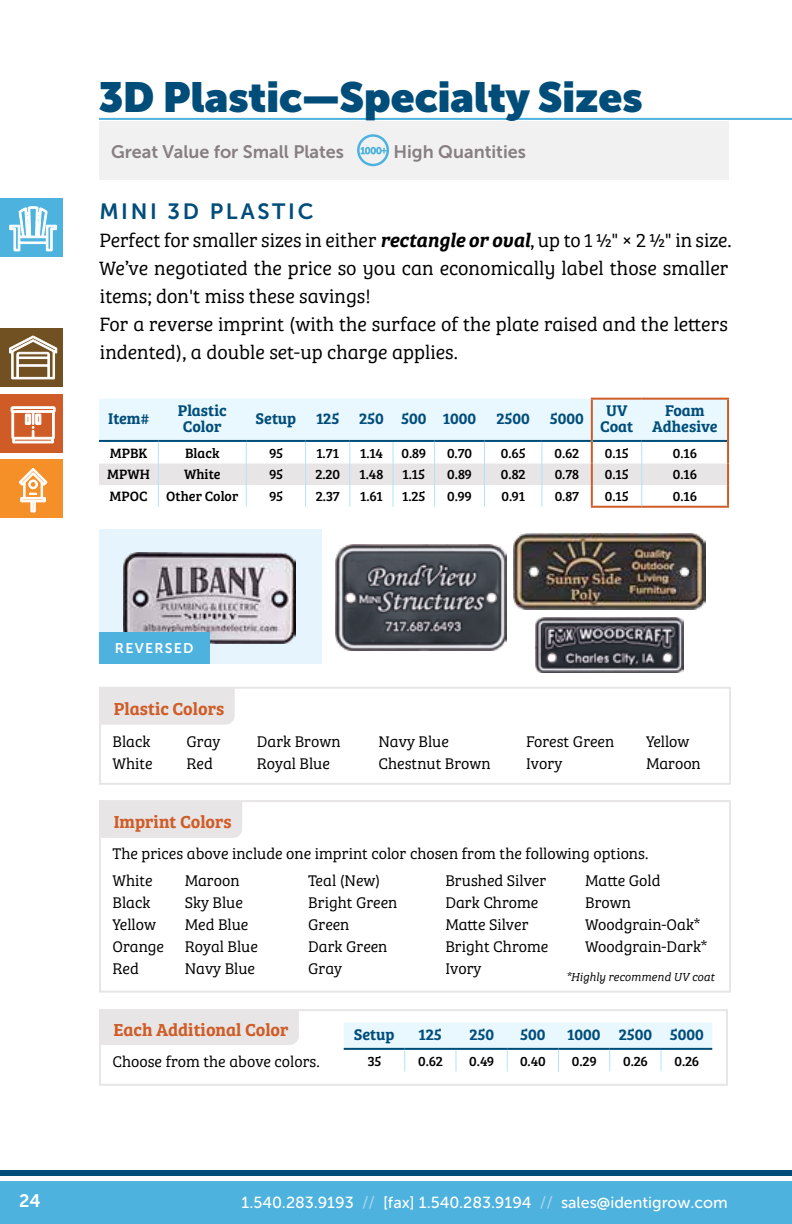
<style>
.page{position:relative;width:792px;height:1224px;background:#fff}
.page>*{position:absolute;margin:0;border:0;box-sizing:border-box;transform-origin:0 0}
.t1{font:900 42px "Museo Sans Display";color:#004d7a}
.t2{font:22px "Museo Sans 700";letter-spacing:.12em;color:#004d7a}
.t3{font:20px/28px "Bree Serif Lt";color:#000}
.t4{font:18px "Bree Serif Sb";color:#cf5c27}
.t5{font:18px "Museo Sans 700";color:#877e82}
.t6{font:18px "Museo Sans 700";color:#fff}
.t7{font:16px/22px "Bree Serif Lt";color:#000}
.t8{font:16px/16px "Bree Serif Sb";color:#004d7a;text-align:center}
.t9{font:16px "Museo Sans 500";color:#fff}
.t10{font:14px "Bree Serif";color:#000}
.t11{font:14px "Museo Sans 700";letter-spacing:.09em;color:#fff}
.t12{font:italic 12px "Bree Serif Lt";color:#000}
.s1{font-family:"Bree Serif Sb";font-style:italic}
.s2{color:#a9d3ec}
.s3{font-family:"Rustica";font-weight:500;font-size:14px}
</style>
<div class="page">
<div style="left:99px;top:530px;width:222px;height:134px;background:#e6f5fd"></div>
<svg style="left:99px;top:399px;width:628px;height:108px"></svg>
<hr style="left:591px;top:398px;width:51px;height:2px;background:#cf5c27">
<hr style="left:591px;top:400px;width:2px;height:41px;background:#cf5c27">
<hr style="left:642px;top:398px;width:87px;height:2px;background:#cf5c27">
<hr style="left:727px;top:400px;width:2px;height:41px;background:#cf5c27">
<hr style="left:591px;top:441px;width:2px;height:23px;background:#cf5c27">
<hr style="left:727px;top:441px;width:2px;height:23px;background:#cf5c27">
<hr style="left:591px;top:464px;width:2px;height:21px;background:#cf5c27">
<hr style="left:727px;top:464px;width:2px;height:21px;background:#cf5c27">
<hr style="left:591px;top:485px;width:2px;height:21px;background:#cf5c27">
<hr style="left:727px;top:485px;width:2px;height:21px;background:#cf5c27">
<hr style="left:591px;top:506px;width:51px;height:2px;background:#cf5c27">
<hr style="left:642px;top:506px;width:87px;height:2px;background:#cf5c27">
<hr style="left:99px;top:118px;width:693px;height:2px;background:#4db2de">
<div style="left:0;top:198px;width:62px;height:58px;background:#4db2de"></div>
<svg style="left:9px;top:206px;width:48px;height:46px"></svg>
<div style="left:0;top:329px;width:62px;height:58px;background:#715021"></div>
<svg style="left:9px;top:335px;width:48px;height:44px"></svg>
<div style="left:0;top:394px;width:62px;height:59px;background:#cf5c27"></div>
<svg style="left:10px;top:406px;width:46px;height:37px"></svg>
<div style="left:0;top:459px;width:62px;height:59px;background:#f58f28"></div>
<svg style="left:18px;top:468px;width:29px;height:45px"></svg>
<div style="left:99px;top:121px;width:630px;height:58px;background:#f1f1f2"></div>
<svg style="left:357px;top:134px;width:32px;height:32px"></svg>
<div style="left:102px;top:690px;width:133px;height:35px;background:#e8e5e6"></div>
<div style="left:99px;top:687px;width:632px;height:98px;border:2px solid #e8e5e6"></div>
<div style="left:102px;top:803px;width:140px;height:35px;background:#e8e5e6"></div>
<div style="left:99px;top:800px;width:632px;height:193px;border:2px solid #e8e5e6"></div>
<div style="left:102px;top:1012px;width:197px;height:33px;background:#e8e5e6"></div>
<div style="left:99px;top:1009px;width:629px;height:77px;border:2px solid #e8e5e6"></div>
<svg style="left:344px;top:1023px;width:368px;height:48px"></svg>
<img style="left:536px;top:617px;width:148px;height:56px">
<img style="left:514px;top:534px;width:192px;height:75px">
<img style="left:335px;top:545px;width:171px;height:106px">
<img style="left:123px;top:553px;width:172px;height:91px">
<div style="left:99px;top:633px;width:110px;height:31px;background:#4db2de"></div>
<div style="left:0;top:1182px;width:792px;height:42px;background:#4db2de"></div>
<div style="left:0;top:1171px;width:792px;height:5px;background:#004d7a"></div>
<h1 class="t1" style="left:99px;top:73px;width:546px">3D Plastic—Specialty Sizes</h1>
<p class="t5" style="left:111px;top:142px;width:234px">Great Value for Small Plates</p>
<p class="t5" style="left:393px;top:142px;width:134px">High Quantities</p>
<h2 class="t2" style="left:99px;top:199px;width:216px">MINI 3D PLASTIC</h2>
<p class="t3" style="left:99px;top:225px;width:634px">Perfect for smaller sizes in either <span class="s1">rectangle or oval</span>, up to 1 1/2" × 2 1/2" in size.<br>We’ve negotiated the price so you can economically label those smaller items; don't miss these savings!<br>For a reverse imprint (with the surface of the plate raised and the letters indented), a double set-up charge applies.</p>
<p class="t8" style="left:108px;top:409px;width:43px">Item#</p>
<p class="t8" style="left:178px;top:401px;width:51px">Plastic<br>Color</p>
<p class="t8" style="left:256px;top:409px;width:222px">Setup 125 250 500 1000</p>
<p class="t8" style="left:496px;top:409px;width:89px">2500 5000</p>
<p class="t8" style="left:600px;top:401px;width:35px">UV<br>Coat</p>
<p class="t8" style="left:652px;top:401px;width:67px">Foam<br>Adhesive</p>
<p class="t10" style="left:110px;top:442px;width:39px">MPBK</p>
<p class="t10" style="left:185px;top:442px;width:36px">Black</p>
<p class="t10" style="left:269px;top:442px;width:15px">95</p>
<p class="t10" style="left:316px;top:442px;width:24px">1.71</p>
<p class="t10" style="left:360px;top:442px;width:24px">1.14</p>
<p class="t10" style="left:402px;top:442px;width:26px">0.89</p>
<p class="t10" style="left:447px;top:442px;width:27px">0.70</p>
<p class="t10" style="left:501px;top:442px;width:26px">0.65</p>
<p class="t10" style="left:555px;top:442px;width:26px">0.62</p>
<p class="t10" style="left:605px;top:442px;width:25px">0.15</p>
<p class="t10" style="left:673px;top:442px;width:26px">0.16</p>
<p class="t10" style="left:107px;top:464px;width:44px">MPWH</p>
<p class="t10" style="left:184px;top:464px;width:38px">White</p>
<p class="t10" style="left:269px;top:464px;width:15px">95</p>
<p class="t10" style="left:315px;top:464px;width:26px">2.20</p>
<p class="t10" style="left:360px;top:464px;width:25px">1.48</p>
<p class="t10" style="left:403px;top:464px;width:24px">1.15</p>
<p class="t10" style="left:447px;top:464px;width:26px">0.89</p>
<p class="t10" style="left:501px;top:464px;width:26px">0.82</p>
<p class="t10" style="left:555px;top:464px;width:26px">0.78</p>
<p class="t10" style="left:605px;top:464px;width:25px">0.15</p>
<p class="t10" style="left:673px;top:464px;width:26px">0.16</p>
<p class="t10" style="left:110px;top:486px;width:40px">MPOC</p>
<p class="t10" style="left:166px;top:486px;width:74px">Other Color</p>
<p class="t10" style="left:269px;top:486px;width:15px">95</p>
<p class="t10" style="left:316px;top:486px;width:25px">2.37</p>
<p class="t10" style="left:360px;top:486px;width:24px">1.61</p>
<p class="t10" style="left:402px;top:486px;width:25px">1.25</p>
<p class="t10" style="left:447px;top:486px;width:26px">0.99</p>
<p class="t10" style="left:501px;top:486px;width:25px">0.91</p>
<p class="t10" style="left:555px;top:486px;width:26px">0.87</p>
<p class="t10" style="left:605px;top:486px;width:25px">0.15</p>
<p class="t10" style="left:673px;top:486px;width:26px">0.16</p>
<p class="t11" style="left:115px;top:641px;width:80px">REVERSED</p>
<p class="t4" style="left:114px;top:695px;width:112px">Plastic Colors</p>
<p class="t7" style="left:113px;top:730px;width:42px">Black<br>White</p>
<p class="t7" style="left:187px;top:730px;width:36px">Gray<br>Red</p>
<p class="t7" style="left:257px;top:730px;width:85px">Dark Brown<br>Royal Blue</p>
<p class="t7" style="left:379px;top:730px;width:114px">Navy Blue<br>Chestnut Brown</p>
<p class="t7" style="left:526px;top:730px;width:90px">Forest Green<br>Ivory</p>
<p class="t7" style="left:646px;top:730px;width:56px">Yellow<br>Maroon</p>
<p class="t4" style="left:114px;top:808px;width:120px">Imprint Colors</p>
<p class="t7" style="left:113px;top:842px;width:537px">The prices above include one imprint color chosen from the following options.</p>
<p class="t7" style="left:113px;top:868px;width:53px">White<br>Black<br>Yellow<br>Orange<br>Red</p>
<p class="t7" style="left:185px;top:868px;width:75px">Maroon<br>Sky Blue<br>Med Blue<br>Royal Blue<br>Navy Blue</p>
<p class="t7" style="left:308px;top:868px;width:91px">Teal (New)<br>Bright Green<br>Green<br>Dark Green<br>Gray</p>
<p class="t7" style="left:445px;top:868px;width:105px">Brushed Silver<br>Dark Chrome<br>Matte Silver<br>Bright Chrome<br>Ivory</p>
<p class="t7" style="left:585px;top:868px;width:124px">Matte Gold<br>Brown<br>Woodgrain-Oak*<br>Woodgrain-Dark*</p>
<p class="t12" style="left:566px;top:968px;width:150px">*Highly recommend UV coat</p>
<p class="t4" style="left:114px;top:1016px;width:177px">Each Additional Color</p>
<p class="t7" style="left:113px;top:1049px;width:209px">Choose from the above colors.</p>
<p class="t8" style="left:354px;top:1025px;width:42px">Setup</p>
<p class="t8" style="left:418px;top:1025px;width:25px">125</p>
<p class="t8" style="left:469px;top:1025px;width:26px">250</p>
<p class="t8" style="left:520px;top:1025px;width:27px">500</p>
<p class="t8" style="left:567px;top:1025px;width:138px">1000 2500 5000</p>
<p class="t10" style="left:368px;top:1050px;width:15px">35</p>
<p class="t10" style="left:418px;top:1050px;width:26px">0.62</p>
<p class="t10" style="left:469px;top:1050px;width:26px">0.49</p>
<p class="t10" style="left:520px;top:1050px;width:27px">0.40</p>
<p class="t10" style="left:572px;top:1050px;width:26px">0.29</p>
<p class="t10" style="left:623px;top:1050px;width:26px">0.26</p>
<p class="t10" style="left:674px;top:1050px;width:26px">0.26</p>
<p class="t6" style="left:19px;top:1191px;width:23px">24</p>
<p class="t9" style="left:242px;top:1194px;width:488px">1.540.283.9193 <span class="s2">//</span> [fax] 1.540.283.9194 <span class="s2">//</span> sales<span class="s3">@</span>identigrow.com</p>
</div>
